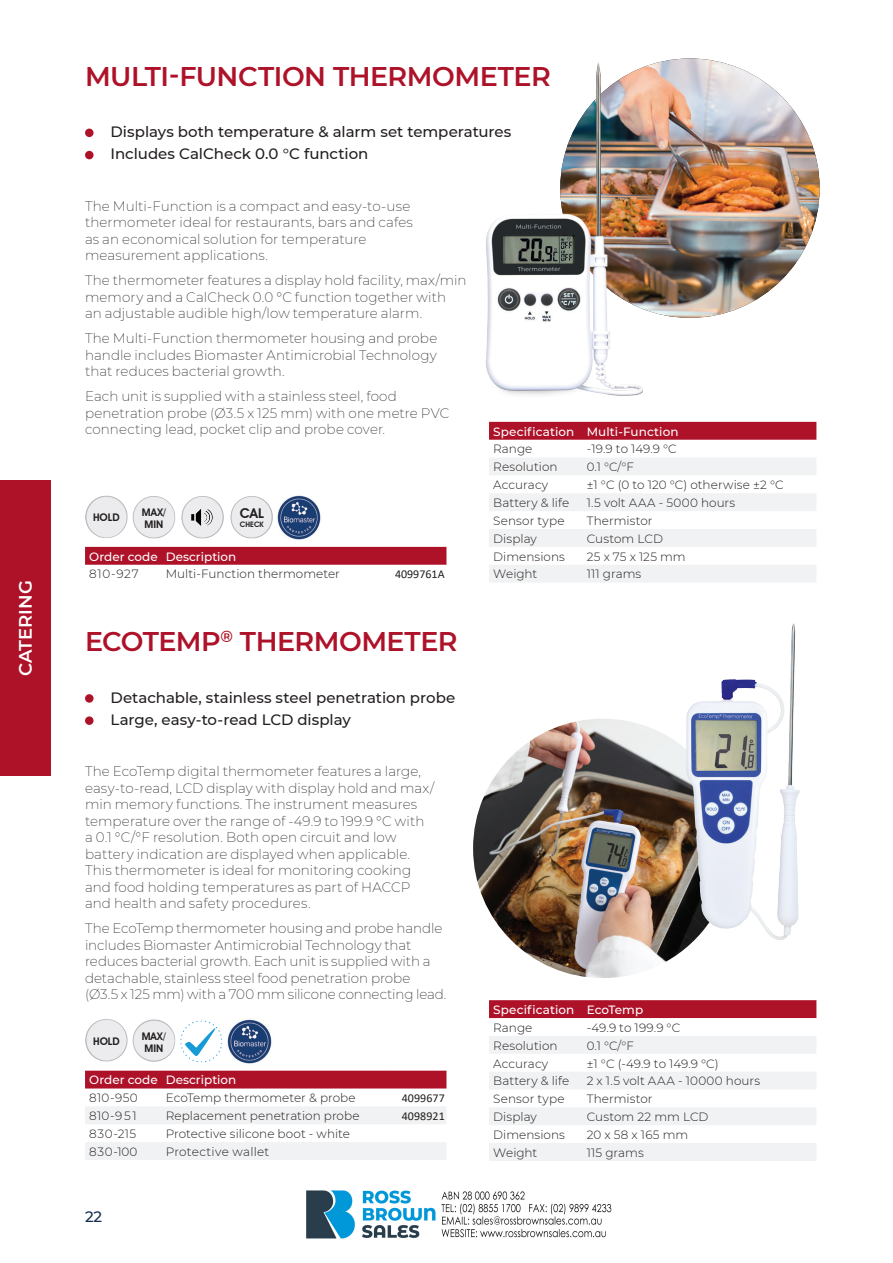
<style>
.page{position:relative;width:893px;height:1263px;background:#fff}
.page>*{position:absolute;margin:0;border:0;box-sizing:border-box;transform-origin:0 0}
.Product_Title{font:600 27px "Montserrat";letter-spacing:-.015em;color:#ae1229}
.t1{font:600 18px "Montserrat";color:#fff}
.Product_bullets{font:500 15px "Montserrat";color:#231f20}
.t2{font:500 15px "Montserrat";color:#132d53}
.Product_description{font:200 13.5px/16.5px "Montserrat";letter-spacing:.005em;color:#231f20}
.t3{font:600 13.5px "Avant Garde IT Cby BT";color:#231f20}
.Table_Text{font:300 12px "Montserrat";letter-spacing:.005em;color:#231f20}
.Spec_Box_Header_Text{font:500 12px "Montserrat";color:#fff}
.t4{font:12px/18px "Calibri";letter-spacing:.005em;color:#221e1f}
.t5{font:600 10.5px "Avant Garde IT Cby BT";color:#231f20}
.t6{font:600 7.5px "Avant Garde IT Cby BT";color:#231f20}
</style>
<div class="page">
<div style="left:0;top:480px;width:51px;height:296px;background:#ae1229"></div>
<img style="left:473px;top:719px;width:238px;height:259px">
<img style="left:93px;top:1019px;width:14px;height:5px">
<img style="left:140px;top:1019px;width:14px;height:6px">
<img style="left:93px;top:496px;width:14px;height:5px">
<img style="left:139px;top:496px;width:15px;height:6px">
<img style="left:188px;top:496px;width:15px;height:6px">
<img style="left:196px;top:508px;width:16px;height:18px">
<img style="left:237px;top:496px;width:15px;height:6px">
<div style="left:85px;top:547px;width:361px;height:18px;background:#ae1229"></div>
<div style="left:489px;top:422px;width:327px;height:18px;background:#ae1229"></div>
<svg style="left:489px;top:458px;width:327px;height:124px"></svg>
<div style="left:85px;top:129px;width:9px;height:8px;background:#ae1229;border-radius:50%"></div>
<div style="left:85px;top:151px;width:9px;height:8px;background:#ae1229;border-radius:50%"></div>
<div style="left:85px;top:1071px;width:361px;height:17px;background:#ae1229"></div>
<svg style="left:85px;top:1107px;width:361px;height:53px"></svg>
<div style="left:489px;top:1000px;width:327px;height:18px;background:#ae1229"></div>
<svg style="left:489px;top:1036px;width:327px;height:125px"></svg>
<div style="left:85px;top:694px;width:9px;height:9px;background:#ae1229;border-radius:50%"></div>
<div style="left:85px;top:716px;width:9px;height:9px;background:#ae1229;border-radius:50%"></div>
<img style="left:277px;top:495px;width:44px;height:45px">
<img style="left:227px;top:1019px;width:45px;height:45px">
<img style="left:560px;top:58px;width:260px;height:260px;border-radius:130px">
<img style="left:486px;top:59px;width:191px;height:368px">
<img style="left:780px;top:624px;width:13px;height:168px">
<svg style="left:180px;top:1020px;width:42px;height:42px"></svg>
<img style="left:306px;top:1190px;width:306px;height:49px">
<h2 class="t1" style="left:13px;top:676px;width:97px;rotate:-90deg">CATERING</h2>
<p class="Product_Title" style="left:85px;top:57px;width:467px">MULTI-FUNCTION THERMOMETER</p>
<p class="Product_bullets" style="left:111px;top:121px;width:402px">Displays both temperature &amp; alarm set temperatures</p>
<p class="Product_bullets" style="left:111px;top:144px;width:259px">Includes CalCheck 0.0 °C function</p>
<p class="Product_description" style="left:85px;top:197px;width:329px">The Multi-Function is a compact and easy-to-use thermometer ideal for restaurants, bars and cafes as an economical solution for temperature measurement applications.</p>
<p class="Product_description" style="left:85px;top:272px;width:383px">The thermometer features a display hold facility, max/min memory and a CalCheck 0.0 °C function together with<br>an adjustable audible high/low temperature alarm.</p>
<p class="Product_description" style="left:85px;top:330px;width:354px;text-align:justify">The Multi-Function thermometer housing and probe handle includes Biomaster Antimicrobial Technology that reduces bacterial growth.</p>
<p class="Product_description" style="left:85px;top:388px;width:366px">Each unit is supplied with a stainless steel, food penetration probe (Ø3.5 x 125 mm) with one metre PVC connecting lead, pocket clip and probe cover.</p>
<p class="t5" style="left:93px;top:511px;width:28px">HOLD</p>
<p class="t5" style="left:142px;top:506px;width:26px">MAX/</p>
<p class="t5" style="left:145px;top:518px;width:20px">MIN</p>
<p class="t3" style="left:240px;top:505px;width:26px">CAL</p>
<p class="t6" style="left:240px;top:520px;width:25px">CHECK</p>
<p class="Spec_Box_Header_Text" style="left:89px;top:548px;width:70px">Order code</p>
<p class="Spec_Box_Header_Text" style="left:166px;top:548px;width:72px">Description</p>
<p class="Table_Text" style="left:89px;top:566px;width:51px">810-927</p>
<p class="Table_Text" style="left:166px;top:566px;width:176px">Multi-Function thermometer</p>
<p class="t4" style="left:395px;top:565px;width:51px">4099761A</p>
<p class="Product_Title" style="left:85px;top:622px;width:374px">ECOTEMP<sup>®</sup> THERMOMETER</p>
<p class="Product_bullets" style="left:111px;top:687px;width:346px">Detachable, stainless steel penetration probe</p>
<p class="Product_bullets" style="left:111px;top:709px;width:242px">Large, easy-to-read LCD display</p>
<p class="Product_description" style="left:85px;top:763px;width:351px">The EcoTemp digital thermometer features a large, easy-to-read, LCD display with display hold and max/ min memory functions. The instrument measures temperature over the range of -49.9 to 199.9 °C with a 0.1 °C/°F resolution. Both open circuit and low battery indication are displayed when applicable.<br>This thermometer is ideal for monitoring cooking and food holding temperatures as part of HACCP and health and safety procedures.</p>
<p class="Product_description" style="left:85px;top:920px;width:363px">The EcoTemp thermometer housing and probe handle includes Biomaster Antimicrobial Technology that reduces bacterial growth. Each unit is supplied with a detachable, stainless steel food penetration probe (Ø3.5 x 125 mm) with a 700 mm silicone connecting lead.</p>
<p class="t5" style="left:93px;top:1034px;width:28px">HOLD</p>
<p class="t5" style="left:142px;top:1029px;width:26px">MAX/</p>
<p class="t5" style="left:144px;top:1041px;width:20px">MIN</p>
<p class="Spec_Box_Header_Text" style="left:89px;top:1072px;width:70px">Order code</p>
<p class="Spec_Box_Header_Text" style="left:166px;top:1072px;width:72px">Description</p>
<p class="Table_Text" style="left:89px;top:1090px;width:50px">810-950</p>
<p class="Table_Text" style="left:166px;top:1090px;width:191px">EcoTemp thermometer &amp; probe</p>
<p class="Table_Text" style="left:89px;top:1108px;width:49px">810-951</p>
<p class="Table_Text" style="left:166px;top:1108px;width:195px">Replacement penetration probe</p>
<p class="Table_Text" style="left:89px;top:1125px;width:49px">830-215</p>
<p class="Table_Text" style="left:166px;top:1125px;width:186px">Protective silicone boot - white</p>
<p class="Table_Text" style="left:89px;top:1143px;width:50px">830-100</p>
<p class="Table_Text" style="left:166px;top:1143px;width:105px">Protective wallet</p>
<p class="t2" style="left:85px;top:1206px;width:19px">22</p>
<p class="t4" style="left:402px;top:1088px;width:45px">4099677<br>4098921</p>
<p class="Spec_Box_Header_Text" style="left:493px;top:423px;width:83px">Specification</p>
<p class="Spec_Box_Header_Text" style="left:587px;top:423px;width:93px">Multi-Function</p>
<p class="Table_Text" style="left:493px;top:441px;width:41px">Range</p>
<p class="Table_Text" style="left:587px;top:441px;width:92px">-19.9 to 149.9 °C</p>
<p class="Table_Text" style="left:493px;top:459px;width:66px">Resolution</p>
<p class="Table_Text" style="left:587px;top:459px;width:49px">0.1 °C/°F</p>
<p class="Table_Text" style="left:493px;top:477px;width:57px">Accuracy</p>
<p class="Table_Text" style="left:587px;top:477px;width:198px">±1 °C (0 to 120 °C) otherwise ±2 °C</p>
<p class="Table_Text" style="left:493px;top:495px;width:78px">Battery &amp; life</p>
<p class="Table_Text" style="left:587px;top:495px;width:150px">1.5 volt AAA - 5000 hours</p>
<p class="Table_Text" style="left:493px;top:512px;width:73px">Sensor type</p>
<p class="Table_Text" style="left:587px;top:512px;width:67px">Thermistor</p>
<p class="Table_Text" style="left:493px;top:530px;width:45px">Display</p>
<p class="Table_Text" style="left:587px;top:530px;width:78px">Custom LCD</p>
<p class="Table_Text" style="left:493px;top:548px;width:73px">Dimensions</p>
<p class="Table_Text" style="left:587px;top:548px;width:100px">25 x 75 x 125 mm</p>
<p class="Table_Text" style="left:493px;top:566px;width:46px">Weight</p>
<p class="Table_Text" style="left:587px;top:566px;width:56px">111 grams</p>
<p class="Spec_Box_Header_Text" style="left:493px;top:1001px;width:83px">Specification</p>
<p class="Spec_Box_Header_Text" style="left:587px;top:1001px;width:58px">EcoTemp</p>
<p class="Table_Text" style="left:493px;top:1019px;width:41px">Range</p>
<p class="Table_Text" style="left:587px;top:1019px;width:95px">-49.9 to 199.9 °C</p>
<p class="Table_Text" style="left:493px;top:1037px;width:66px">Resolution</p>
<p class="Table_Text" style="left:587px;top:1037px;width:49px">0.1 °C/°F</p>
<p class="Table_Text" style="left:493px;top:1055px;width:57px">Accuracy</p>
<p class="Table_Text" style="left:587px;top:1055px;width:133px">±1 °C (-49.9 to 149.9 °C)</p>
<p class="Table_Text" style="left:493px;top:1073px;width:78px">Battery &amp; life</p>
<p class="Table_Text" style="left:587px;top:1073px;width:175px">2 x 1.5 volt AAA - 10000 hours</p>
<p class="Table_Text" style="left:493px;top:1091px;width:73px">Sensor type</p>
<p class="Table_Text" style="left:587px;top:1091px;width:67px">Thermistor</p>
<p class="Table_Text" style="left:493px;top:1109px;width:45px">Display</p>
<p class="Table_Text" style="left:587px;top:1109px;width:123px">Custom 22 mm LCD</p>
<p class="Table_Text" style="left:493px;top:1126px;width:73px">Dimensions</p>
<p class="Table_Text" style="left:587px;top:1126px;width:103px">20 x 58 x 165 mm</p>
<p class="Table_Text" style="left:493px;top:1144px;width:46px">Weight</p>
<p class="Table_Text" style="left:587px;top:1144px;width:58px">115 grams</p>
</div>
